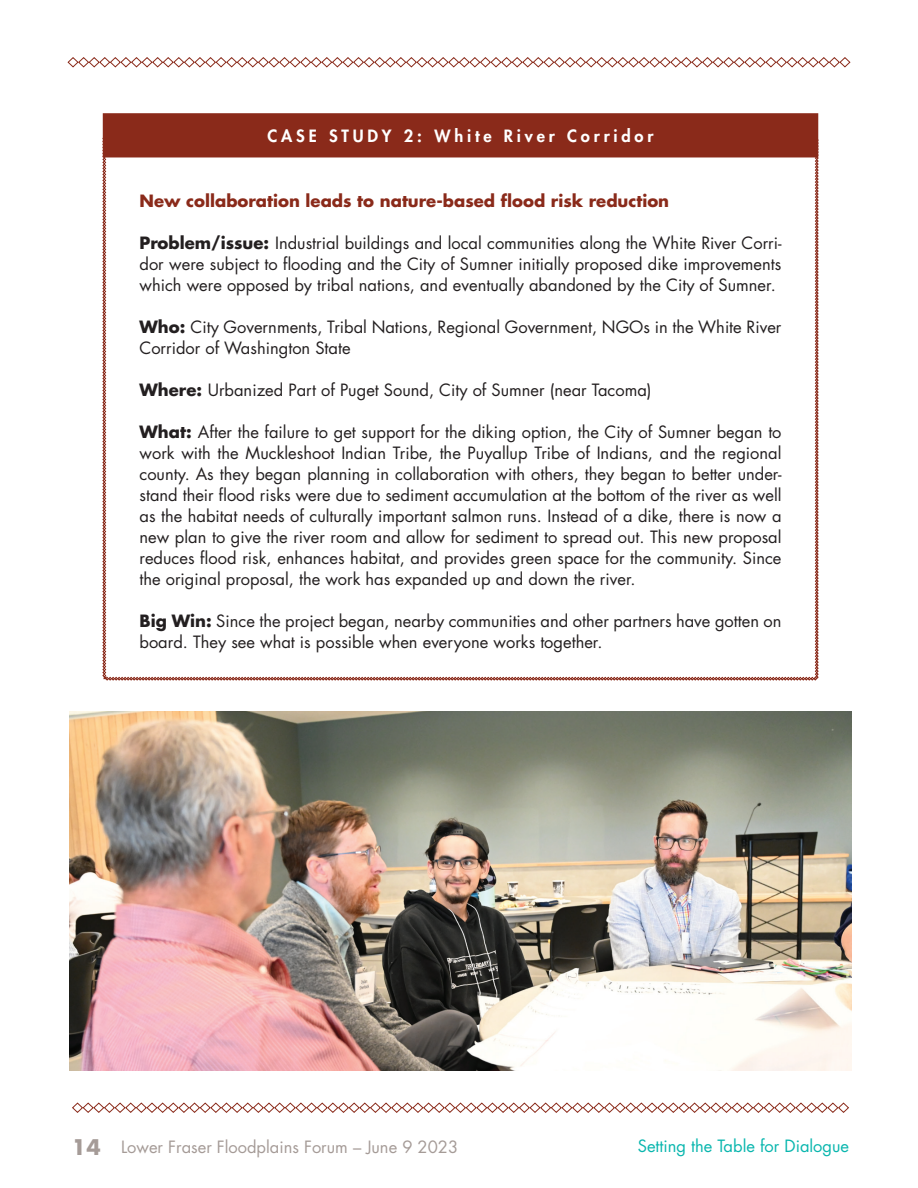
<style>
.page{position:relative;width:918px;height:1188px;background:#fff}
.page>*{position:absolute;margin:0;border:0;box-sizing:border-box;transform-origin:0 0}
.Body_text{font:16.5px/21px "Futura Std";color:#231f20;text-align:justify}
.Body_text-2{font:700 16.5px "Futura Std";color:#8a2a1a}
.t1{font:16.5px "Futura Std";color:#a59b97}
.t2{font:800 16.5px "Futura Std";letter-spacing:.23em;color:#fff}
.t3{font:16.5px "Futura Std";color:#09b6ae}
.s1{font-weight:700}
.s2{font-weight:700;font-size:21px}
</style>
<div class="page">
<svg style="left:67px;top:57px;width:784px;height:11px"></svg>
<svg style="left:72px;top:1102px;width:777px;height:11px"></svg>
<svg style="left:103px;top:157px;width:715px;height:523px"></svg>
<div style="left:104px;top:115px;width:713px;height:41px;background:#8a2a1a"></div>
<div style="left:103px;top:113px;width:715px;height:44px;border:3px solid #8a2a1a"></div>
<img style="left:70px;top:711px;width:781px;height:360px">
<p class="t2" style="left:268px;top:126px;width:387px">CASE STUDY 2: White River Corridor</p>
<p class="Body_text-2" style="left:140px;top:190px;width:531px">New collaboration leads to nature-based flood risk reduction</p>
<p class="Body_text" style="left:140px;top:232px;width:644px"><span class="s1">Problem/issue:</span> Industrial buildings and local communities along the White River Corri&shy;dor were subject to flooding and the City of Sumner initially proposed dike improvements which were opposed by tribal nations, and eventually abandoned by the City of Sumner.</p>
<p class="Body_text" style="left:140px;top:316px;width:643px"><span class="s1">Who:</span> City Governments, Tribal Nations, Regional Government, NGOs in the White River<br>Corridor of Washington State</p>
<p class="Body_text" style="left:140px;top:379px;width:514px"><span class="s1">Where:</span> Urbanized Part of Puget Sound, City of Sumner (near Tacoma)</p>
<p class="Body_text" style="left:140px;top:421px;width:644px"><span class="s1">What:</span> After the failure to get support for the diking option, the City of Sumner began to work with the Muckleshoot Indian Tribe, the Puyallup Tribe of Indians, and the regional county. As they began planning in collaboration with others, they began to better under&shy;stand their flood risks were due to sediment accumulation at the bottom of the river as well as the habitat needs of culturally important salmon runs. Instead of a dike, there is now a new plan to give the river room and allow for sediment to spread out. This new proposal reduces flood risk, enhances habitat, and provides green space for the community. Since the original proposal, the work has expanded up and down the river.</p>
<p class="Body_text" style="left:140px;top:610px;width:643px"><span class="s1">Big Win:</span> Since the project began, nearby communities and other partners have gotten on board. They see what is possible when everyone works together.</p>
<p class="t1" style="left:72px;top:1136px;width:388px"><span class="s2">14</span> Lower Fraser Floodplains Forum – June 9 2023</p>
<p class="t3" style="left:638px;top:1136px;width:213px">Setting the Table for Dialogue</p>
</div>
